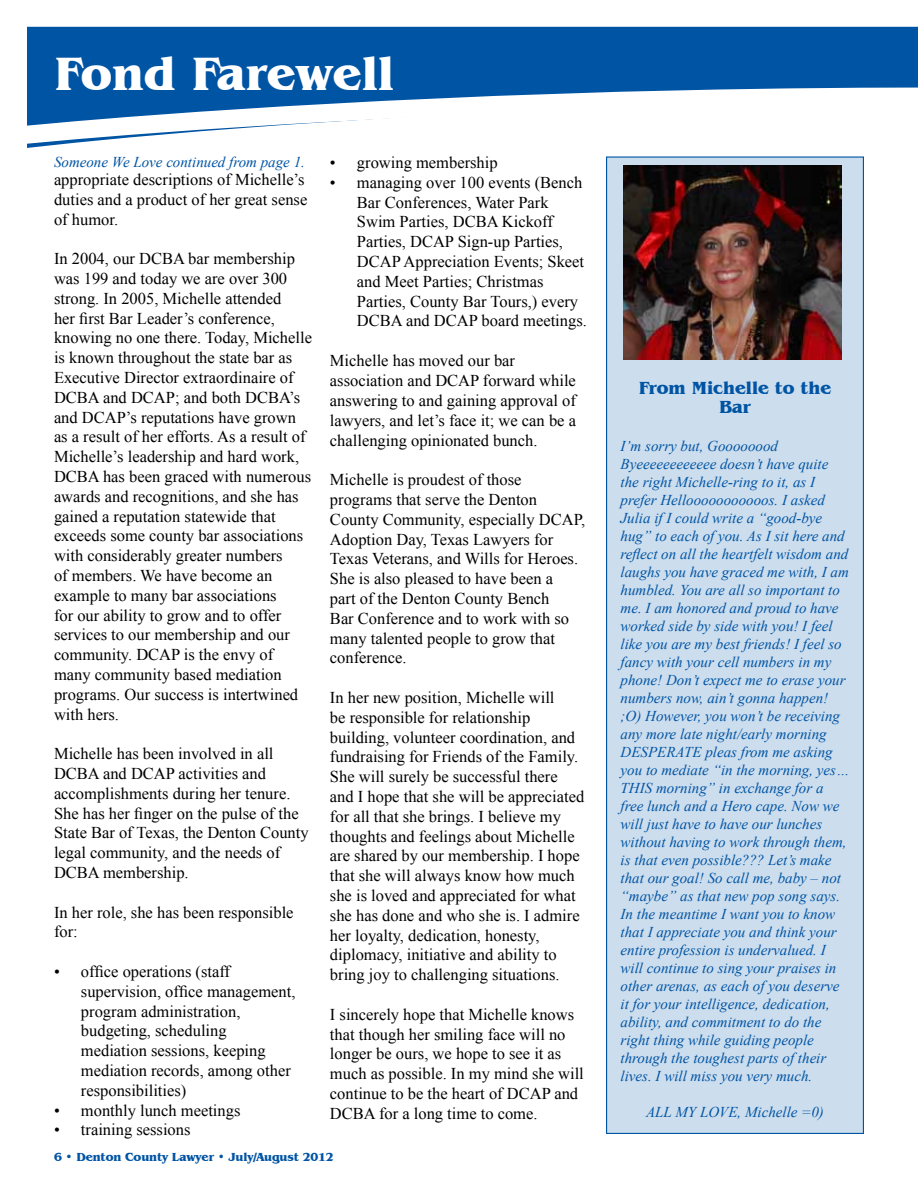
<style>
.page{position:relative;width:918px;height:1188px;background:#fff}
.page>*{position:absolute;margin:0;border:0;box-sizing:border-box;transform-origin:0 0}
.t1{font:700 48px "Benguiat IT Cby BT";color:#fff}
.t2{font:700 18px/19.8px "Benguiat IT Cby BT";color:#0054a4;text-align:center}
.t3{font:16.5px/19.8px "Times New Roman";color:#000}
.t4{font:italic 15px/18px "Times New Roman";color:#0054a4}
.t5{font:700 12px "Benguiat IT Cby BT";letter-spacing:-.01em;color:#0054a4}
</style>
<div class="page">
<svg style="left:27px;top:26px;width:891px;height:122px"></svg>
<div style="left:607px;top:157px;width:256px;height:976px;background:#ccdded"></div>
<img style="left:623px;top:165px;width:218px;height:195px">
<h1 class="t1" style="left:54px;top:44px;width:342px">Fond Farewell</h1>
<p class="t4" style="left:54px;top:153px;width:252px">Someone We Love continued from page 1.</p>
<p class="t3" style="left:54px;top:169px;width:255px">appropriate descriptions of Michelle’s duties and a product of her great sense of humor.</p>
<p class="t3" style="left:54px;top:249px;width:260px">In 2004, our DCBA bar membership was 199 and today we are over 300 strong. In 2005, Michelle attended<br>her first Bar Leader’s conference, knowing no one there. Today, Michelle is known throughout the state bar as Executive Director extraordinaire of DCBA and DCAP; and both DCBA’s and DCAP’s reputations have grown as a result of her efforts. As a result of Michelle’s leadership and hard work, DCBA has been graced with numerous awards and recognitions, and she has gained a reputation statewide that exceeds some county bar associations with considerably greater numbers<br>of members. We have become an example to many bar associations<br>for our ability to grow and to offer services to our membership and our community. DCAP is the envy of many community based mediation programs. Our success is intertwined with hers.</p>
<p class="t3" style="left:54px;top:744px;width:256px">Michelle has been involved in all<br>DCBA and DCAP activities and accomplishments during her tenure.<br>She has her finger on the pulse of the<br>State Bar of Texas, the Denton County legal community, and the needs of<br>DCBA membership.</p>
<p class="t3" style="left:54px;top:902px;width:241px">In her role, she has been responsible for:</p>
<p class="t3" style="left:81px;top:961px;width:216px;text-indent:-27px">• office operations (staff supervision, office management, program administration, budgeting, scheduling mediation sessions, keeping mediation records, among other responsibilities)</p>
<p class="t3" style="left:54px;top:1100px;width:188px">• monthly lunch meetings</p>
<p class="t3" style="left:54px;top:1120px;width:138px">• training sessions</p>
<p class="t3" style="left:330px;top:152px;width:169px">• growing membership</p>
<p class="t3" style="left:357px;top:172px;width:231px;text-indent:-27px">• managing over 100 events (Bench<br>Bar Conferences, Water Park<br>Swim Parties, DCBA Kickoff<br>Parties, DCAP Sign-up Parties,<br>DCAP Appreciation Events; Skeet and Meet Parties; Christmas<br>Parties, County Bar Tours,) every<br>DCBA and DCAP board meetings.</p>
<p class="t3" style="left:330px;top:351px;width:248px">Michelle has moved our bar association and DCAP forward while answering to and gaining approval of lawyers, and let’s face it; we can be a challenging opinionated bunch.</p>
<p class="t3" style="left:330px;top:469px;width:257px">Michelle is proudest of those programs that serve the Denton<br>County Community, especially DCAP,<br>Adoption Day, Texas Lawyers for<br>Texas Veterans, and Wills for Heroes.<br>She is also pleased to have been a<br>part of the Denton County Bench<br>Bar Conference and to work with so many talented people to grow that conference.</p>
<p class="t3" style="left:330px;top:687px;width:256px">In her new position, Michelle will<br>be responsible for relationship building, volunteer coordination, and fundraising for Friends of the Family.<br>She will surely be successful there and I hope that she will be appreciated for all that she brings. I believe my thoughts and feelings about Michelle are shared by our membership. I hope that she will always know how much she is loved and appreciated for what she has done and who she is. I admire her loyalty, dedication, honesty, diplomacy, initiative and ability to bring joy to challenging situations.</p>
<p class="t3" style="left:330px;top:1004px;width:255px">I sincerely hope that Michelle knows that though her smiling face will no longer be ours, we hope to see it as much as possible. In my mind she will continue to be the heart of DCAP and DCBA for a long time to come.</p>
<p class="t5" style="left:54px;top:1150px;width:281px">6 • Denton County Lawyer • July/August 2012</p>
<p class="t2" style="left:639px;top:377px;width:194px">From Michelle to the<br>Bar</p>
<p class="t4" style="left:621px;top:437px;width:230px">I’m sorry but, Goooooood Byeeeeeeeeeeee doesn’t have quite the right Michelle-ring to it, as I prefer Hellooooooooooos. I asked Julia if I could write a “good-bye hug” to each of you. As I sit here and reflect on all the heartfelt wisdom and laughs you have graced me with, I am humbled. You are all so important to me. I am honored and proud to have worked side by side with you! I feel like you are my best friends! I feel so fancy with your cell numbers in my phone! Don’t expect me to erase your numbers now, ain’t gonna happen! ;O) However, you won’t be receiving any more late night/early morning DESPERATE pleas from me asking you to mediate “in the morning, yes… THIS morning” in exchange for a free lunch and a Hero cape. Now we will just have to have our lunches without having to work through them, is that even possible??? Let’s make that our goal! So call me, baby – not “maybe” as that new pop song says.<br>In the meantime I want you to know that I appreciate you and think your entire profession is undervalued. I will continue to sing your praises in other arenas, as each of you deserve it for your intelligence, dedication, ability, and commitment to do the right thing while guiding people through the toughest parts of their lives. I will miss you very much.</p>
<p class="t4" style="left:646px;top:1103px;width:179px">ALL MY LOVE, Michelle =0)</p>
</div>
